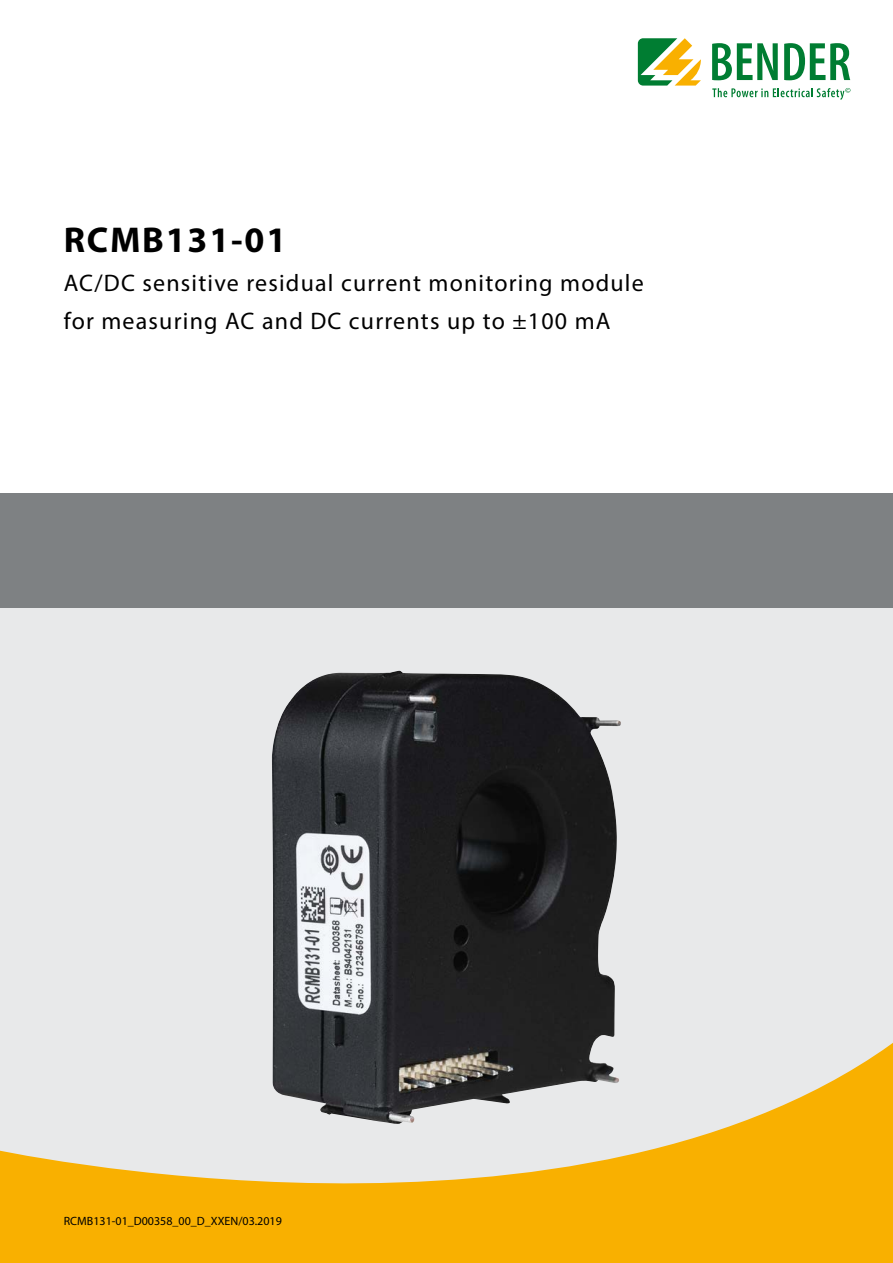
<style>
.page{position:relative;width:893px;height:1263px;background:#fff}
.page>*{position:absolute;margin:0;border:0;box-sizing:border-box;transform-origin:0 0}
.t1{font:700 36px "Myriad Pro";letter-spacing:.05em;color:#000}
.t2{font:24px/38.2px "Myriad Pro";letter-spacing:.05em;color:#000}
.t3{font:12px "Myriad Pro";color:#000}
</style>
<div class="page">
<div style="left:0;top:608px;width:893px;height:578px;background:#e8e9ea"></div>
<svg style="left:712px;top:88px;width:138px;height:12px"></svg>
<svg style="left:712px;top:43px;width:66px;height:37px"></svg>
<svg style="left:784px;top:43px;width:66px;height:37px"></svg>
<svg style="left:638px;top:38px;width:63px;height:48px"></svg>
<svg style="left:0;top:1043px;width:893px;height:220px;fill:#f9b000"></svg>
<div style="left:0;top:493px;width:893px;height:115px;background:#7e8183"></div>
<img style="left:272px;top:671px;width:349px;height:453px">
<h1 class="t1" style="left:64px;top:217px;width:224px">RCMB131-01</h1>
<p class="t2" style="left:64px;top:263px;width:581px">AC/DC sensitive residual current monitoring module for measuring AC and DC currents up to ±100 mA</p>
<p class="t3" style="left:64px;top:1213px;width:220px">RCMB131-01_D00358_00_D_XXEN/03.2019</p>
</div>
